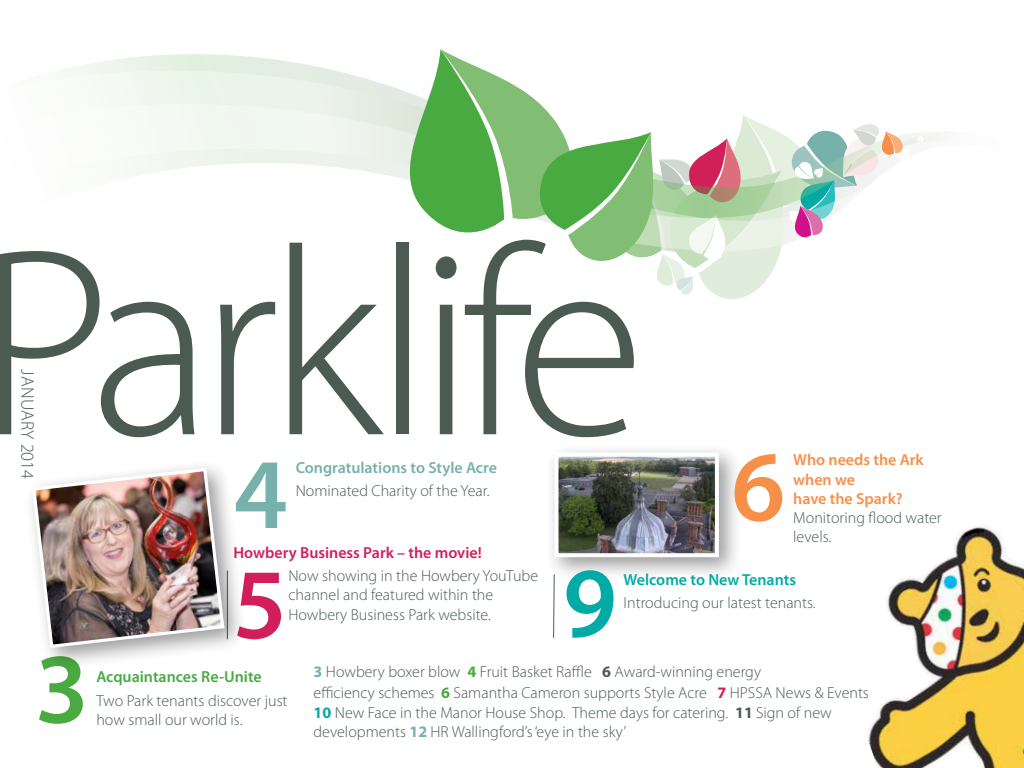
<style>
.page{position:relative;width:1024px;height:768px;background:#fff}
.page>*{position:absolute;margin:0;border:0;box-sizing:border-box;transform-origin:0 0}
.t1{font:300 269.8px "Myriad Pro";letter-spacing:-.05em;color:#4c5b52}
.t2{font:600 100.7px "Myriad Pro";color:#49aa42}
.t3{font:600 100.7px "Myriad Pro";color:#77b1ac}
.t4{font:600 100.7px "Myriad Pro";color:#f78f49}
.t5{font:600 100.7px "Myriad Pro";color:#00aaa5}
.t6{font:600 100.7px "Myriad Pro";color:#d11f5a}
.t7{font:300 18.2px "Myriad Pro";color:#4c5b52}
.t8{font:300 16px/19.2px "Myriad Pro";color:#4c5b52}
.t9{font:600 16px/19.2px "Myriad Pro";color:#f78f49}
.t10{font:600 16px "Myriad Pro";color:#d11f5a}
.t11{font:600 16px "Myriad Pro";color:#77b1ac}
.t12{font:600 16px "Myriad Pro";color:#49aa42}
.t13{font:600 16px "Myriad Pro";color:#00aaa5}
.s1{font-weight:700;color:#77b1ac}
.s2{font-weight:700;color:#49aa42}
.s3{font-weight:700}
.s4{font-weight:700;color:#d11f5a}
.s5{font-weight:700;color:#00aaa5}
</style>
<div class="page">
<img style="left:866px;top:527px;width:158px;height:241px">
<div style="left:544px;top:443px;width:199px;height:138px;background:#000;opacity:.4"></div>
<img style="left:560px;top:458px;width:154px;height:94px">
<div style="left:555px;top:453px;width:164px;height:104px;border:4px solid #fff"></div>
<svg style="left:71px;top:54px;width:251px;height:14px"></svg>
<svg style="left:66px;top:68px;width:318px;height:34px"></svg>
<svg style="left:109px;top:102px;width:834px;height:74px"></svg>
<svg style="left:384px;top:49px;width:526px;height:250px"></svg>
<svg style="left:553px;top:574px;width:2px;height:64px"></svg>
<div style="left:23px;top:459px;width:224px;height:212px;background:#000;opacity:.4"></div>
<img style="left:30px;top:466px;width:196px;height:184px">
<h1 class="t1" style="left:-24px;top:182px;width:670px">Parklife</h1>
<p class="t7" style="left:38px;top:369px;width:111px;rotate:90deg">january 2014</p>
<h2 class="t4" style="left:731px;top:423px;width:55px">6</h2>
<h2 class="t3" style="left:234px;top:430px;width:55px">4</h2>
<p class="t9" style="left:793px;top:450px;width:132px">Who needs the Ark when we<br>have the Spark?</p>
<p class="t11" style="left:296px;top:457px;width:203px">Congratulations to Style Acre</p>
<p class="t8" style="left:296px;top:481px;width:195px">Nominated Charity of the Year.</p>
<p class="t8" style="left:793px;top:508px;width:150px">Monitoring flood water</p>
<h2 class="t2" style="left:35px;top:625px;width:55px">3</h2>
<p class="t10" style="left:234px;top:543px;width:250px">Howbery Business Park – the movie!</p>
<p class="t8" style="left:288px;top:566px;width:251px">Now showing in the Howbery YouTube channel and featured within the</p>
<h2 class="t6" style="left:233px;top:540px;width:55px">5</h2>
<p class="t8" style="left:288px;top:605px;width:204px">Howbery Business Park website.</p>
<p class="t8" style="left:793px;top:527px;width:40px">levels.</p>
<h2 class="t5" style="left:563px;top:539px;width:55px">9</h2>
<p class="t13" style="left:624px;top:569px;width:174px">Welcome to New Tenants</p>
<p class="t8" style="left:624px;top:593px;width:194px">Introducing our latest tenants.</p>
<p class="t12" style="left:96px;top:667px;width:167px">Acquaintances Re-Unite</p>
<p class="t8" style="left:96px;top:690px;width:193px">Two Park tenants discover just</p>
<p class="t8" style="left:96px;top:710px;width:148px">how small our world is.</p>
<p class="t8" style="left:314px;top:661px;width:557px;line-height:21.2px"><span class="s1">3</span> Howbery boxer blow <span class="s2">4</span> Fruit Basket Raffle <span class="s3">6</span> Award-winning energy<br>efficiency schemes <span class="s2">6</span> Samantha Cameron supports Style Acre <span class="s4">7</span> HPSSA News &amp; Events</p>
<p class="t8" style="left:314px;top:702px;width:520px"><span class="s5">10</span> New Face in the Manor House Shop. Theme days for catering. <span class="s3">11</span> Sign of new developments <span class="s1">12</span> HR Wallingford’s ‘eye in the sky’</p>
</div>
